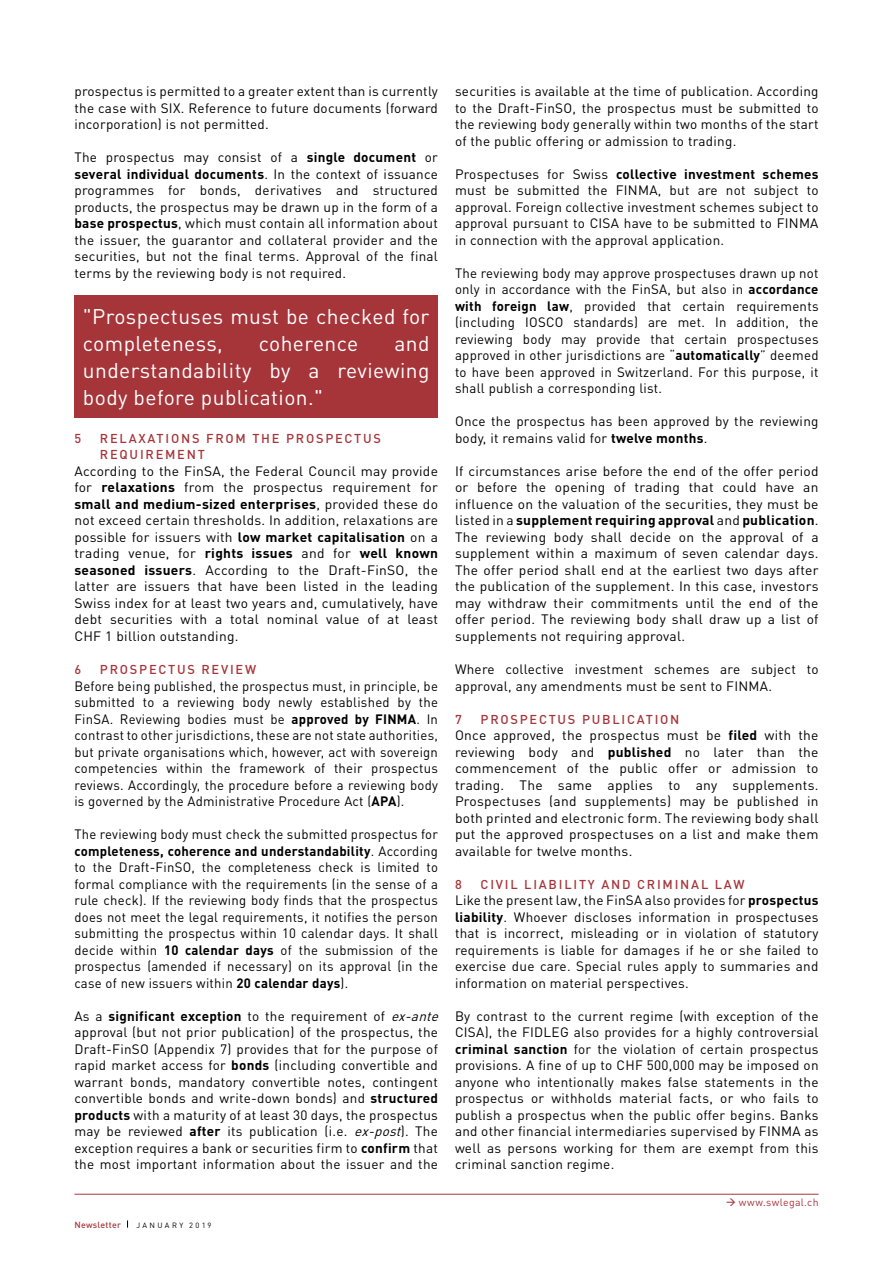
<style>
.page{position:relative;width:893px;height:1263px;background:#fff}
.page>*{position:absolute;margin:0;border:0;box-sizing:border-box;transform-origin:0 0}
.t1{font:21px/27px "DIN";letter-spacing:.02em;color:#fff}
.t2{font:13.5px/16.5px "DIN";letter-spacing:.02em;color:#000;text-align:justify}
.t3{font:500 12.75px/16.5px "DIN";letter-spacing:.14em;color:#a6353a}
.t4{font:10.5px "DIN";letter-spacing:.025em;color:#a6353a}
.t5{font:500 8.85px "DIN";letter-spacing:.025em;color:#a6353a}
.t6{font:7.5px "DIN";letter-spacing:.305em;color:#000}
.s1{font-weight:700}
.s2{font-style:italic}
</style>
<div class="page">
<hr style="left:74px;top:1194px;width:745px;height:1px;background:#a6353a">
<div style="left:74px;top:295px;width:364px;height:123px;background:#a6353a"></div>
<p class="t2" style="left:74px;top:83px;width:365px">prospectus is permitted to a greater extent than is currently the case with SIX. Reference to future documents (forward incorporation) is not permitted.</p>
<p class="t2" style="left:74px;top:149px;width:365px">The prospectus may consist of a <span class="s1">single document</span> or <span class="s1">several individual documents</span>. In the context of issuance programmes for bonds, derivatives and structured products, the prospectus may be drawn up in the form of a <span class="s1">base prospectus</span>, which must contain all information about the issuer, the guarantor and collateral provider and the securities, but not the final terms. Approval of the final terms by the reviewing body is not required.</p>
<h1 class="t1" style="left:83px;top:302px;width:348px">"Prospectuses must be checked for completeness,</h1>
<h1 class="t1" style="left:83px;top:329px;width:348px;text-align:justify;text-indent:311px">and understandability by a reviewing body before publication."</h1>
<h1 class="t1" style="left:259px;top:329px;width:101px">coherence</h1>
<p class="t3" style="left:74px;top:430px;width:8px">5</p>
<p class="t3" style="left:100px;top:430px;width:283px">RELAXATIONS FROM THE PROSPECTUS<br>REQUIREMENT</p>
<p class="t2" style="left:74px;top:462px;width:365px">According to the FinSA, the Federal Council may provide for <span class="s1">relaxations</span> from the prospectus requirement for <span class="s1">small and medium-sized enterprises</span>, provided these do not exceed certain thresholds. In addition, relaxations are possible for issuers with <span class="s1">low market capitalisation</span> on a trading venue, for <span class="s1">rights issues</span> and for <span class="s1">well known seasoned issuers</span>. According to the Draft-FinSO, the latter are issuers that have been listed in the leading Swiss index for at least two years and, cumulatively, have debt securities with a total nominal value of at least CHF 1 billion outstanding.</p>
<p class="t3" style="left:74px;top:661px;width:8px">6</p>
<p class="t3" style="left:100px;top:661px;width:158px">PROSPECTUS REVIEW</p>
<p class="t2" style="left:74px;top:677px;width:365px">Before being published, the prospectus must, in principle, be submitted to a reviewing body newly established by the FinSA. Reviewing bodies must be <span class="s1">approved by FINMA</span>. In contrast to other jurisdictions, these are not state authorities, but private organisations which, however, act with sovereign competencies within the framework of their prospectus reviews. Accordingly, the procedure before a reviewing body is governed by the Administrative Procedure Act (<span class="s1">APA</span>).</p>
<p class="t2" style="left:74px;top:825px;width:365px">The reviewing body must check the submitted prospectus for <span class="s1">completeness, coherence and understandability</span>. According to the Draft-FinSO, the completeness check is limited to formal compliance with the requirements (in the sense of a rule check). If the reviewing body finds that the prospectus does not meet the legal requirements, it notifies the person submitting the prospectus within 10 calendar days. It shall decide within <span class="s1">10 calendar days</span> of the submission of the prospectus (amended if necessary) on its approval (in the case of new issuers within <span class="s1">20 calendar days</span>).</p>
<p class="t2" style="left:74px;top:1007px;width:370px;text-align:left">As a <span class="s1">significant exception</span> to the requirement of <span class="s2">ex-ante </span>approval (but not prior publication) of the prospectus, the Draft-FinSO (Appendix 7) provides that for the purpose of rapid market access for <span class="s1">bonds</span> (including convertible and warrant bonds, mandatory convertible notes, contingent convertible bonds and write-down bonds) and <span class="s1">structured products</span> with a maturity of at least 30 days, the prospectus may be reviewed <span class="s1">after</span> its publication (i.e. <span class="s2">ex-post</span>). The exception requires a bank or securities firm to <span class="s1">confirm</span> that the most important information about the issuer and the</p>
<p class="t5" style="left:74px;top:1218px;width:48px">Newsletter</p>
<p class="t6" style="left:136px;top:1220px;width:77px">Jan uar y 2019</p>
<p class="t2" style="left:455px;top:83px;width:365px">securities is available at the time of publication. According to the Draft-FinSO, the prospectus must be submitted to the reviewing body generally within two months of the start of the public offering or admission to trading.</p>
<p class="t2" style="left:455px;top:165px;width:365px">Prospectuses for Swiss <span class="s1">collective investment schemes </span>must be submitted the FINMA, but are not subject to approval. Foreign collective investment schemes subject to approval pursuant to CISA have to be submitted to FINMA in connection with the approval application.</p>
<p class="t2" style="left:455px;top:264px;width:365px">The reviewing body may approve prospectuses drawn up not only in accordance with the FinSA, but also in <span class="s1">accordance with foreign law</span>, provided that certain requirements (including IOSCO standards) are met. In addition, the reviewing body may provide that certain prospectuses approved in other jurisdictions are “<span class="s1">automatically</span>” deemed to have been approved in Switzerland. For this purpose, it shall publish a corresponding list.</p>
<p class="t2" style="left:455px;top:413px;width:365px">Once the prospectus has been approved by the reviewing body, it remains valid for <span class="s1">twelve months</span>.</p>
<p class="t2" style="left:455px;top:462px;width:365px">If circumstances arise before the end of the offer period or before the opening of trading that could have an influence on the valuation of the securities, they must be listed in a <span class="s1">supplement requiring approval</span> and <span class="s1">publication</span>.<br>The reviewing body shall decide on the approval of a supplement within a maximum of seven calendar days.<br>The offer period shall end at the earliest two days after the publication of the supplement. In this case, investors may withdraw their commitments until the end of the offer period. The reviewing body shall draw up a list of supplements not requiring approval.</p>
<p class="t2" style="left:455px;top:660px;width:365px">Where collective investment schemes are subject to approval, any amendments must be sent to FINMA.</p>
<p class="t3" style="left:455px;top:710px;width:8px">7</p>
<p class="t3" style="left:481px;top:710px;width:200px">PROSPECTUS PUBLICATION</p>
<p class="t2" style="left:455px;top:726px;width:365px">Once approved, the prospectus must be <span class="s1">filed</span> with the reviewing body and <span class="s1">published</span> no later than the commencement of the public offer or admission to trading. The same applies to any supplements.<br>Prospectuses (and supplements) may be published in both printed and electronic form. The reviewing body shall put the approved prospectuses on a list and make them available for twelve months.</p>
<p class="t3" style="left:455px;top:875px;width:8px">8</p>
<p class="t3" style="left:481px;top:875px;width:265px">CIVIL LIABILITY AND CRIMINAL LAW</p>
<p class="t2" style="left:455px;top:891px;width:365px">Like the present law, the FinSA also provides for <span class="s1">prospectus liability</span>. Whoever discloses information in prospectuses that is incorrect, misleading or in violation of statutory requirements is liable for damages if he or she failed to exercise due care. Special rules apply to summaries and information on material perspectives.</p>
<p class="t2" style="left:455px;top:1007px;width:365px">By contrast to the current regime (with exception of the CISA), the FIDLEG also provides for a highly controversial <span class="s1">criminal sanction</span> for the violation of certain prospectus provisions. A fine of up to CHF 500,000 may be imposed on anyone who intentionally makes false statements in the prospectus or withholds material facts, or who fails to publish a prospectus when the public offer begins. Banks and other financial intermediaries supervised by FINMA as well as persons working for them are exempt from this criminal sanction regime.</p>
<p class="t4" style="left:726px;top:1195px;width:94px">→ www.swlegal.ch</p>
</div>
